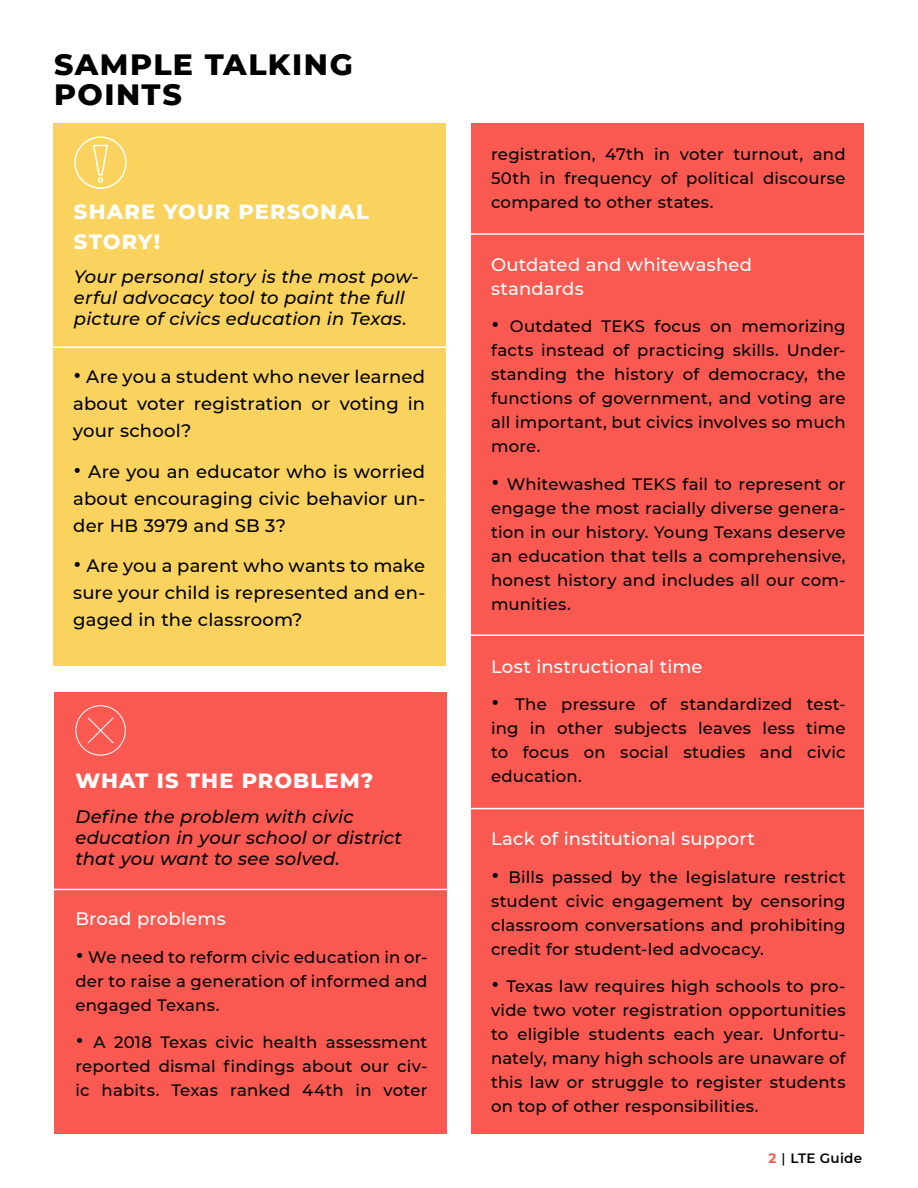
<style>
.page{position:relative;width:918px;height:1188px;background:#fff}
.page>*{position:absolute;margin:0;border:0;box-sizing:border-box;transform-origin:0 0}
.t1{font:800 30px/30px "Montserrat";letter-spacing:.05em;color:#000}
.t2{font:800 21px/30px "Montserrat";letter-spacing:.055em;color:#fff}
.t3{font:500 18px/27px "Montserrat";letter-spacing:.01em;color:#000;text-align:justify}
.t4{font:italic 500 18px/21px "Montserrat";letter-spacing:.01em;color:#000}
.t5{font:500 18px/24px "Montserrat";letter-spacing:.01em;color:#fff}
.t6{font:500 16.5px/24px "Montserrat";letter-spacing:.015em;color:#000;text-align:justify}
.t7{font:600 13.5px "Montserrat";letter-spacing:.02em;color:#000}
.s1{font-size:27px}
.s2{font-weight:700;color:#f95951}
.s3{font-weight:500}
</style>
<div class="page">
<div style="left:53px;top:124px;width:393px;height:542px;background:#f9d35d"></div>
<svg style="left:74px;top:136px;width:53px;height:53px"></svg>
<div style="left:55px;top:692px;width:392px;height:441px;background:#f95951"></div>
<div style="left:472px;top:124px;width:392px;height:1010px;background:#f95951"></div>
<hr style="left:49px;top:889px;width:398px;height:1px;background:#fff">
<hr style="left:49px;top:346px;width:399px;height:2px;background:#fff">
<hr style="left:463px;top:634px;width:417px;height:2px;background:#fff">
<hr style="left:463px;top:233px;width:417px;height:2px;background:#fff">
<hr style="left:463px;top:808px;width:417px;height:1px;background:#fff">
<svg style="left:75px;top:705px;width:51px;height:51px"></svg>
<h1 class="t1" style="left:54px;top:47px;width:300px">SAMPLE TALKING<br>POINTS</h1>
<p class="t2" style="left:74px;top:195px;width:296px">SHARE YOUR PERSONAL<br>STORY!</p>
<p class="t4" style="left:74px;top:265px;width:346px">Your personal story is the most pow&shy;erful advocacy tool to paint the full picture of civics education in Texas.</p>
<p class="t3" style="left:73px;top:363px;width:354px"><span class="s1">•</span> Are you a student who never learned about voter registration or voting in your school?</p>
<p class="t3" style="left:73px;top:457px;width:354px"><span class="s1">•</span> Are you an educator who is worried about encouraging civic behavior un&shy;der HB 3979 and SB 3?</p>
<p class="t3" style="left:73px;top:552px;width:354px"><span class="s1">•</span> Are you a parent who wants to make sure your child is represented and en&shy;gaged in the classroom?</p>
<p class="t2" style="left:75px;top:765px;width:300px">WHAT IS THE PROBLEM?</p>
<p class="t4" style="left:75px;top:805px;width:328px">Define the problem with civic education in your school or district that you want to see solved.</p>
<p class="t5" style="left:75px;top:906px;width:152px">Broad problems</p>
<p class="t6" style="left:75px;top:944px;width:354px"><span class="s1">•</span> We need to reform civic education in or&shy;der to raise a generation of informed and engaged Texans.</p>
<p class="t6" style="left:75px;top:1030px;width:354px"><span class="s1">•</span> A 2018 Texas civic health assessment reported dismal findings about our civ&shy;ic habits. Texas ranked 44th in voter</p>
<p class="t6" style="left:491px;top:141px;width:356px">registration, 47th in voter turnout, and 50th in frequency of political discourse compared to other states.</p>
<p class="t5" style="left:491px;top:252px;width:263px">Outdated and whitewashed standards</p>
<p class="t6" style="left:491px;top:314px;width:356px"><span class="s1">•</span> Outdated TEKS focus on memorizing facts instead of practicing skills. Under&shy;standing the history of democracy, the functions of government, and voting are all important, but civics involves so much more.</p>
<p class="t6" style="left:491px;top:471px;width:356px"><span class="s1">•</span> Whitewashed TEKS fail to represent or engage the most racially diverse genera&shy;tion in our history. Young Texans deserve an education that tells a comprehensive, honest history and includes all our com&shy;munities.</p>
<p class="t5" style="left:491px;top:654px;width:213px">Lost instructional time</p>
<p class="t6" style="left:491px;top:692px;width:356px"><span class="s1">•</span> The pressure of standardized test&shy;ing in other subjects leaves less time to focus on social studies and civic education.</p>
<p class="t5" style="left:491px;top:826px;width:265px">Lack of institutional support</p>
<p class="t6" style="left:491px;top:864px;width:356px"><span class="s1">•</span> Bills passed by the legislature restrict student civic engagement by censoring classroom conversations and prohibiting credit for student-led advocacy.</p>
<p class="t6" style="left:491px;top:974px;width:356px"><span class="s1">•</span> Texas law requires high schools to pro&shy;vide two voter registration opportunities to eligible students each year. Unfortu&shy;nately, many high schools are unaware of this law or struggle to register students on top of other responsibilities.</p>
<p class="t7" style="left:768px;top:1149px;width:95px"><span class="s2">2</span> <span class="s3">|</span> LTE Guide</p>
</div>
